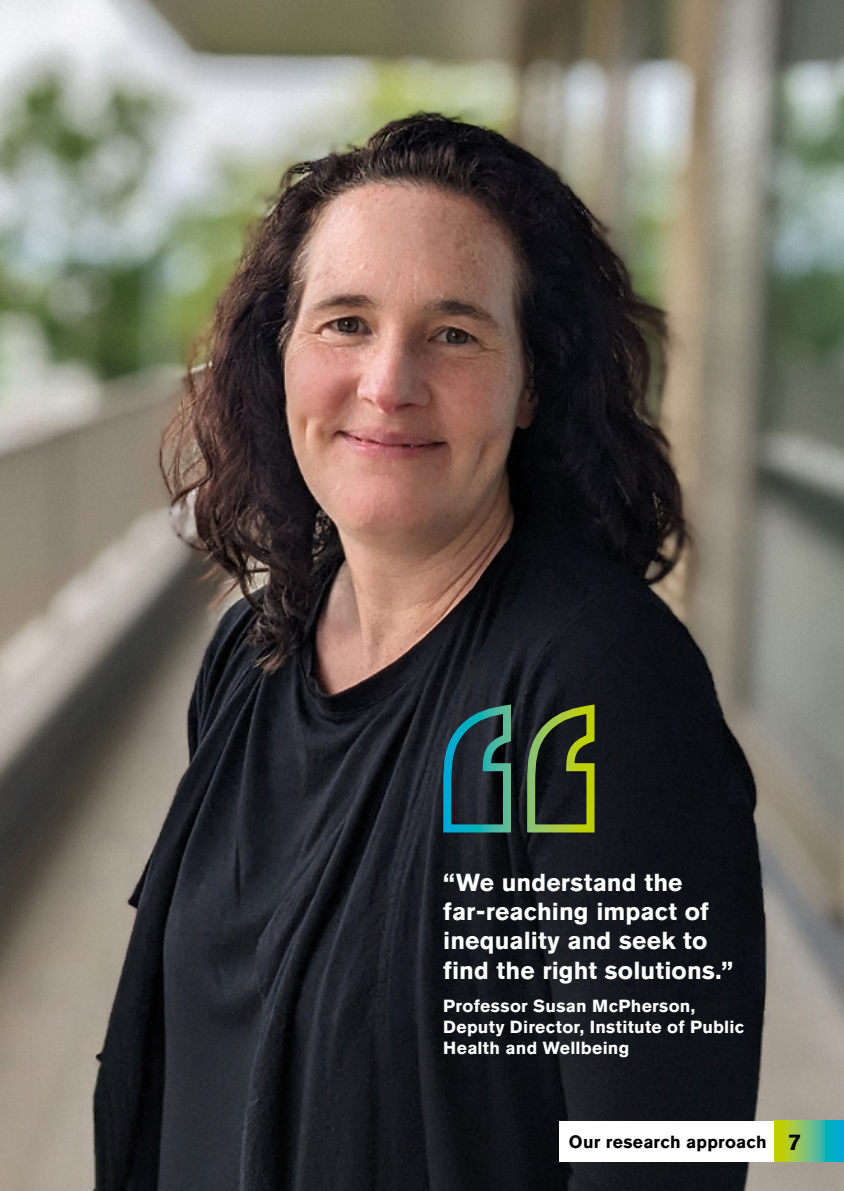
<style>
.page{position:relative;width:844px;height:1191px;background:#fff}
.page>*{position:absolute;margin:0;border:0;box-sizing:border-box;transform-origin:0 0}
.P_Pull-Quote{font:700 24.5px/29.4px "Akzidenz Grotesk Pro";letter-spacing:.005em;color:#fff}
.P_Pull-Quote-Name{font:700 17.5px/21px "Akzidenz Grotesk Pro";letter-spacing:.015em;color:#fff}
.t1{font:700 17.5px "Akzidenz Grotesk Pro";letter-spacing:.015em;color:#000}
.s1{font-size:22.75px}
</style>
<div class="page">
<img style="left:0;top:0;width:843px;height:1191px">
<svg style="left:436px;top:699px;width:162px;height:137px;background:#2f4637"></svg>
<div style="left:559px;top:1120px;width:215px;height:41px;background:#fff"></div>
<svg style="left:774px;top:1120px;width:69px;height:41px;background:#67be75"></svg>
<p class="P_Pull-Quote" style="left:443px;top:867px;width:291px">“We understand the far-reaching impact of inequality and seek to find the right solutions.”</p>
<p class="P_Pull-Quote-Name" style="left:443px;top:995px;width:302px">Professor Susan McPherson,<br>Deputy Director, Institute of Public<br>Health and Wellbeing</p>
<p class="t1" style="left:568px;top:1130px;width:234px">Our research approach <span class="s1">7</span></p>
</div>
